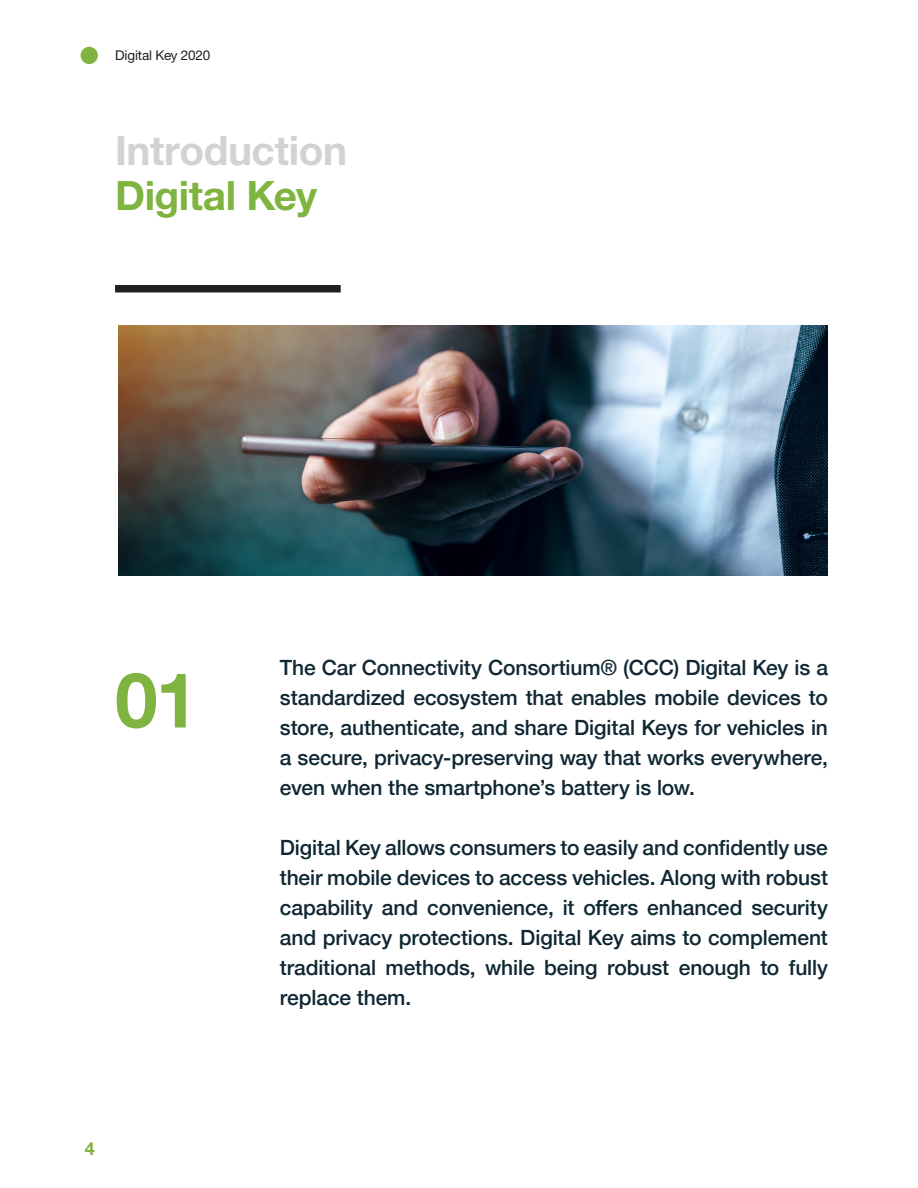
<style>
.page{position:relative;width:918px;height:1188px;background:#fff}
.page>*{position:absolute;margin:0;border:0;box-sizing:border-box;transform-origin:0 0}
.Headline_51_55_Left{font:700 76.5px "Helvetica Neue";color:#80b441}
.Headline_27_25_Left{font:700 40.5px "Helvetica Neue";letter-spacing:-.01em;color:#d1d2d4}
.Headline_27_25_Left-2{font:700 40.5px "Helvetica Neue";letter-spacing:-.015em;color:#80b441}
.Headline_17_20_Left{font:500 21px/30px "Helvetica Neue";letter-spacing:-.005em;color:#102834;text-align:justify}
.t1{font:700 18px "Helvetica Neue";color:#80b441}
.t2{font:13.5px "Helvetica Neue";letter-spacing:-.01em;color:#231f20}
</style>
<div class="page">
<div style="left:81px;top:47px;width:17px;height:17px;background:#80b441;border-radius:50%"></div>
<img style="left:118px;top:325px;width:710px;height:251px">
<div style="left:115px;top:285px;width:226px;height:7px;background:#231f20"></div>
<p class="t2" style="left:115px;top:45px;width:97px">Digital Key 2020</p>
<p class="Headline_27_25_Left" style="left:115px;top:119px;width:234px">Introduction</p>
<p class="Headline_27_25_Left-2" style="left:115px;top:164px;width:204px">Digital Key</p>
<p class="Headline_51_55_Left" style="left:115px;top:640px;width:85px">01</p>
<p class="t1" style="left:85px;top:1134px;width:12px">4</p>
<p class="Headline_17_20_Left" style="left:280px;top:651px;width:550px">The Car Connectivity Consortium® (CCC) Digital Key is a standardized ecosystem that enables mobile devices to store, authenticate, and share Digital Keys for vehicles in a secure, privacy-preserving way that works everywhere, even when the smartphone’s battery is low.</p>
<p class="Headline_17_20_Left" style="left:280px;top:831px;width:550px">Digital Key allows consumers to easily and confidently use their mobile devices to access vehicles. Along with robust capability and convenience, it offers enhanced security and privacy protections. Digital Key aims to complement traditional methods, while being robust enough to fully replace them.</p>
</div>
